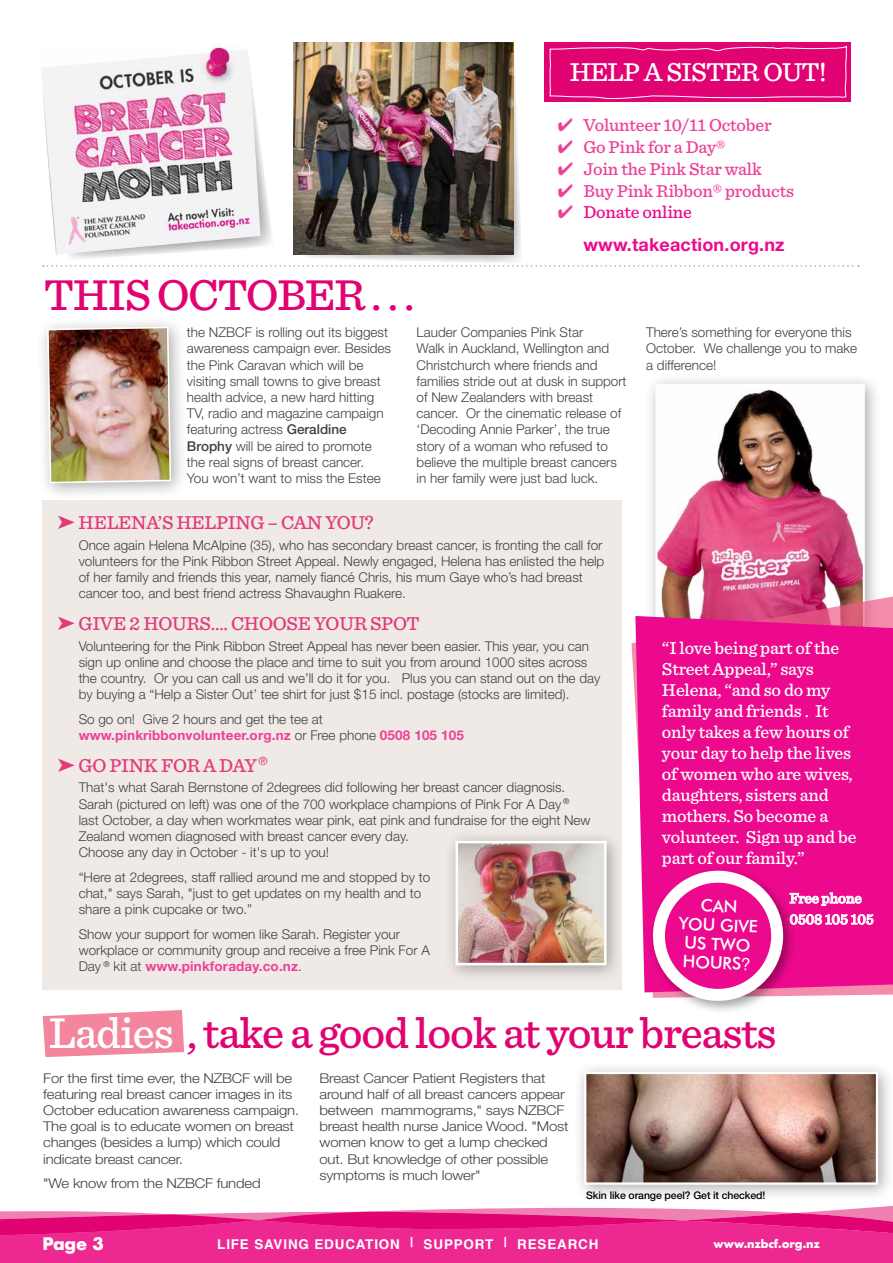
<style>
.page{position:relative;width:893px;height:1263px;background:#fff}
.page>*{position:absolute;margin:0;border:0;box-sizing:border-box;transform-origin:0 0}
.t1{font:500 45px "Sentinel";letter-spacing:-.025em;color:#e00371}
.t2{font:500 27px "Sentinel";letter-spacing:-.035em;color:#fff}
.t3{font:500 19.5px "Sentinel";letter-spacing:-.015em;color:#e33a7c}
.t4{font:500 18px/21px "Sentinel";letter-spacing:-.01em;color:#fff}
.t5{font:500 18px "Sentinel";letter-spacing:-.01em;color:#ee4097}
.t6{font:700 18px "Helvetica Neue";letter-spacing:.01em;color:#ec098d}
.t7{font:500 18px "Sentinel";letter-spacing:-.01em;color:#ec098d}
.t8{font:700 18px "Futura BQ";color:#fff}
.t9{font:500 17.1px/18.8px "Futura BT";color:#fff;text-align:center}
.t10{font:500 15px/21px "Sentinel";letter-spacing:-.01em;color:#fff}
.t11{font:300 13.5px/16.2px "Helvetica Neue";color:#414042}
.t12{font:300 13.5px/16.2px "Helvetica Neue";color:#414042;scale:1.11 1}
.t13{font:700 13.5px "Helvetica";letter-spacing:.06em;color:#fff}
.t14{font:700 12px "Futura BQ";color:#fff}
.t15{font:500 10.5px "Helvetica Neue";letter-spacing:-.01em;color:#000}
.s1{color:#ee4097}
.s2{font-weight:500}
.s3{font-weight:700;color:#ee4097}
.s4{font-family:"Helvetica";font-weight:400}
.s5{color:#fff}
</style>
<div class="page">
<div style="left:42px;top:500px;width:580px;height:490px;background:#efeae6"></div>
<svg style="left:0;top:1205px;width:893px;height:58px;background:#ec3e98"></svg>
<svg style="left:43px;top:265px;width:816px;height:2px"></svg>
<div style="left:544px;top:43px;width:306px;height:59px;background:#e00371"></div>
<svg style="left:549px;top:42px;width:298px;height:58px"></svg>
<svg style="left:43px;top:1010px;width:142px;height:47px;background:#f495a9"></svg>
<div style="left:36px;top:316px;width:152px;height:184px;background:#000;opacity:.32"></div>
<img style="left:46px;top:326px;width:126px;height:158px">
<svg style="left:69px;top:153px;width:203px;height:106px"></svg>
<img style="left:41px;top:46px;width:220px;height:209px">
<svg style="left:305px;top:46px;width:216px;height:217px"></svg>
<img style="left:293px;top:43px;width:220px;height:212px">
<div style="left:644px;top:372px;width:238px;height:331px;background:#000;opacity:.32"></div>
<img style="left:658px;top:387px;width:204px;height:209px">
<div style="left:655px;top:384px;width:210px;height:302px;border:2px solid #fff"></div>
<svg style="left:631px;top:596px;width:262px;height:399px"></svg>
<div style="left:635px;top:616px;width:258px;height:376px;background:#ec098d"></div>
<div style="left:444px;top:829px;width:180px;height:153px;background:#000;opacity:.32"></div>
<img style="left:459px;top:845px;width:144px;height:116px">
<div style="left:455px;top:841px;width:152px;height:124px;border:3px solid #fff"></div>
<div style="left:573px;top:1060px;width:320px;height:142px;background:#000;opacity:.32"></div>
<img style="left:587px;top:1075px;width:288px;height:107px">
<div style="left:584px;top:1072px;width:294px;height:113px;border:2px solid #fff"></div>
<div style="left:648px;top:866px;width:148px;height:148px;background:#000;opacity:.35"></div>
<svg style="left:645px;top:863px;width:229px;height:144px"></svg>
<h2 class="t2" style="left:570px;top:55px;width:19px">HEL</h2>
<h2 class="t2" style="left:623px;top:55px;width:205px">P A SISTER OUT!</h2>
<h1 class="t1" style="left:44px;top:267px;width:372px">THIS OCTOBER . . .</h1>
<h3 class="t5" style="left:558px;top:114px;width:215px">✔ Volunteer 10/11 October</h3>
<h3 class="t5" style="left:558px;top:136px;width:169px">✔ Go Pink for a Day®</h3>
<h3 class="t5" style="left:558px;top:158px;width:206px">✔ Join the Pink Star walk</h3>
<h3 class="t5" style="left:558px;top:179px;width:238px">✔ Buy Pink Ribbon® products</h3>
<h3 class="t7" style="left:558px;top:201px;width:136px"><span class="s1">✔</span> Donate online</h3>
<h3 class="t6" style="left:583px;top:233px;width:203px">www.takeaction.org.nz</h3>
<p class="t11" style="left:187px;top:324px;width:206px">the NZBCF is rolling out its biggest awareness campaign ever. Besides the Pink Caravan which will be visiting small towns to give breast health advice, a new hard hitting<br>TV, radio and magazine campaign featuring actress <span class="s2">Geraldine<br>Brophy</span> will be aired to promote the real signs of breast cancer.<br>You won’t want to miss the Estee</p>
<p class="t11" style="left:417px;top:324px;width:211px">Lauder Companies Pink Star<br>Walk in Auckland, Wellington and<br>Christchurch where friends and families stride out at dusk in support of New Zealanders with breast cancer. Or the cinematic release of ‘Decoding Annie Parker’, the true story of a woman who refused to believe the multiple breast cancers in her family were just bad luck.</p>
<p class="t11" style="left:646px;top:324px;width:213px">There’s something for everyone this<br>October. We challenge you to make a difference!</p>
<h3 class="t3" style="left:57px;top:510px;width:36px">➤HELE</h3>
<h3 class="t3" style="left:131px;top:510px;width:60px">NA’S HEL</h3>
<h3 class="t3" style="left:216px;top:510px;width:159px">PING – CAN YOU?</h3>
<p class="t11" style="left:79px;top:536px;width:527px">Once again Helena McAlpine (35), who has secondary breast cancer, is fronting the call for volunteers for the Pink Ribbon Street Appeal. Newly engaged, Helena has enlisted the help of her family and friends this year, namely fiancé Chris, his mum Gaye who’s had breast cancer too, and best friend actress Shavaughn Ruakere.</p>
<h3 class="t3" style="left:57px;top:611px;width:364px">➤ GIVE 2 HOURS…. CHOOSE YOUR SPOT</h3>
<p class="t11" style="left:79px;top:637px;width:523px">Volunteering for the Pink Ribbon Street Appeal has never been easier. This year, you can sign up online and choose the place and time to suit you from around 1000 sites across the country. Or you can call us and we’ll do it for you. Plus you can stand out on the day by buying a “Help a Sister Out’ tee shirt for just $15 incl. postage (stocks are limited).</p>
<p class="t11" style="left:79px;top:711px;width:387px">So go on! Give 2 hours and get the tee at <span class="s3">www.pinkribbonvolunteer.org.nz</span> or Free phone <span class="s3">0508 105 105</span></p>
<h3 class="t3" style="left:57px;top:753px;width:77px">➤ Go Pink</h3>
<h3 class="t3" style="left:161px;top:753px;width:108px">For ADay <sup>®</sup></h3>
<p class="t11" style="left:79px;top:779px;width:513px">That's what Sarah Bernstone of 2degrees did following her breast cancer diagnosis.<br>Sarah (pictured on left) was one of the 700 workplace champions of Pink For A Day <sup>® </sup>last October, a day when workmates wear pink, eat pink and fundraise for the eight New Zealand women diagnosed with breast cancer every day.<br>Choose any day in October - it's up to you!</p>
<p class="t11" style="left:79px;top:869px;width:353px">“Here at 2degrees, staff rallied around me and stopped by to chat," says Sarah, "just to get updates on my health and to share a pink cupcake or two.”</p>
<p class="t11" style="left:79px;top:926px;width:353px">Show your support for women like Sarah. Register your workplace or community group and receive a free Pink For A<br>Day <sup>®</sup> kit at <span class="s3">www.pinkforaday.co.nz</span>.</p>
<p class="t4" style="left:662px;top:636px;width:196px">“I love being part of the<br>Street Appeal,” says<br>Helena, “and so do my family and friends . It only takes a few hours of your day to help the lives of women who are wives, daughters, sisters and mothers. So become a volunteer. Sign up and be part of our family.”</p>
<p class="t9" style="left:680px;top:895px;width:81px;rotate:3deg">CAN<br>YOU GIVE<br>US TWO<br>HOURS<span class="s4">?</span></p>
<p class="t10" style="left:789px;top:887px;width:86px">Free phone<br>0508 105 105</p>
<h1 class="t1" style="left:49px;top:1005px;width:729px"><span class="s5">Ladies</span> , take a good look at your breasts</h1>
<p class="t12" style="left:43px;top:1069px;width:232px">For the first time ever, the NZBCF will be featuring real breast cancer images in its October education awareness campaign.<br>The goal is to educate women on breast changes (besides a lump) which could indicate breast cancer.</p>
<p class="t12" style="left:43px;top:1175px;width:197px">"We know from the NZBCF funded</p>
<p class="t12" style="left:320px;top:1069px;width:226px">Breast Cancer Patient Registers that around half of all breast cancers appear between mammograms," says NZBCF breast health nurse Janice Wood. "Most women know to get a lump checked out. But knowledge of other possible symptoms is much lower"</p>
<p class="t15" style="left:586px;top:1189px;width:181px">Skin like orange peel? Get it checked!</p>
<h3 class="t8" style="left:43px;top:1233px;width:63px">Page 3</h3>
<p class="t14" style="left:713px;top:1236px;width:108px">www.nzbcf.org.nz</p>
<p class="t13" style="left:217px;top:1236px;width:383px">LIFE SAVING EDUCATION | SUPPORT | RESEARCH</p>
</div>
